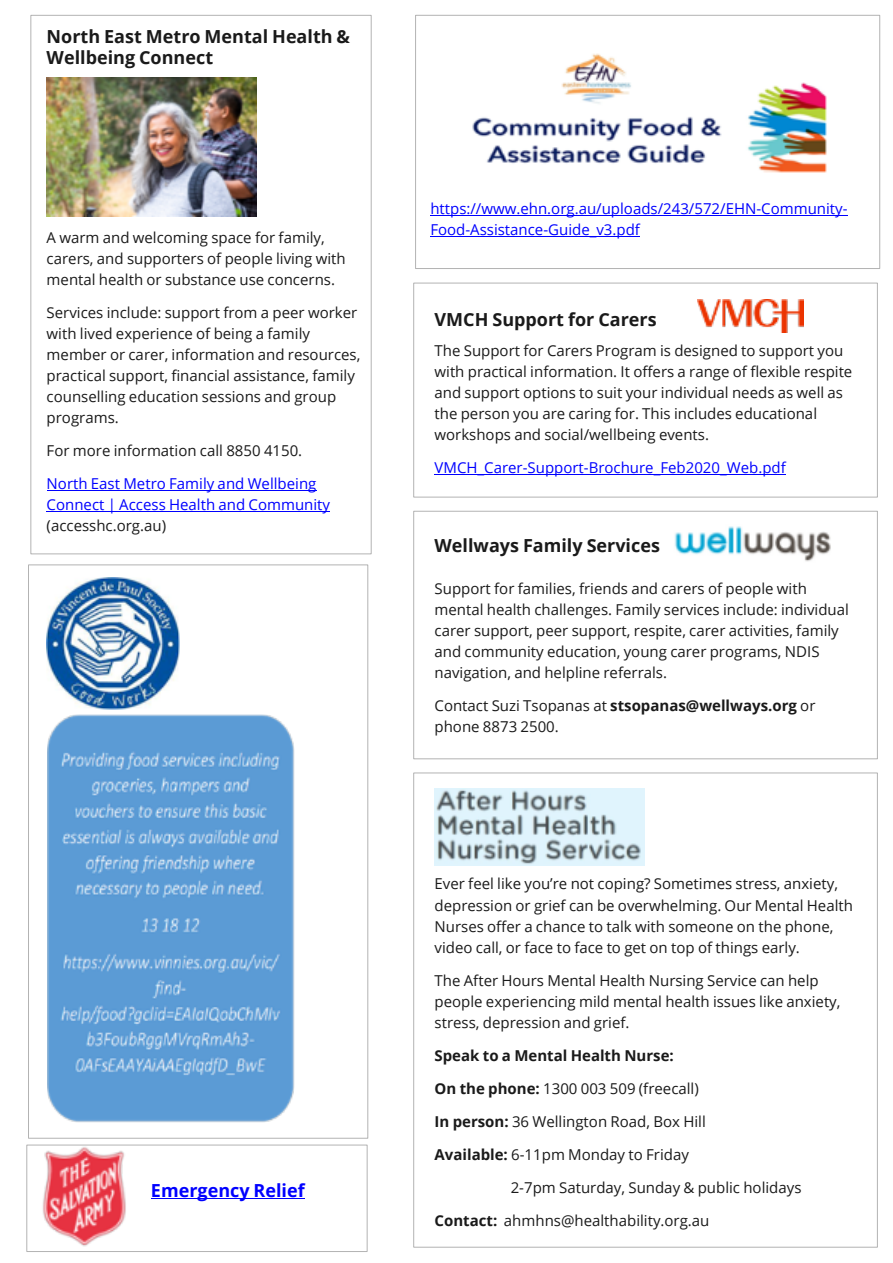
<style>
.page{position:relative;width:893px;height:1263px;background:#fff}
.page>*{position:absolute;margin:0;border:0;box-sizing:border-box;transform-origin:0 0}
.t1{font:700 18px/21px "Open Sans";color:#1a1a1a}
.t2{font:700 18px "Open Sans";color:#00f}
.t3{font:15px/21px "Open Sans";color:#1a1a1a}
.t4{font:15px/21px "Open Sans";color:#00f}
.t5{font:700 15px/33px "Open Sans";color:#1a1a1a}
.s1{font-weight:700}
.s2{font-weight:400}
</style>
<div class="page">
<div style="left:414px;top:283px;width:463px;height:214px;border:1px solid #b3b3b3"></div>
<hr style="left:435px;top:474px;width:351px;height:1px;background:#00f">
<img style="left:697px;top:299px;width:106px;height:34px">
<div style="left:414px;top:511px;width:463px;height:248px;border:1px solid #b3b3b3"></div>
<div style="left:27px;top:1145px;width:340px;height:107px;border:1px solid #b3b3b3"></div>
<hr style="left:151px;top:1198px;width:154px;height:1px;background:#00f">
<hr style="left:47px;top:490px;width:269px;height:1px;background:#00f">
<hr style="left:47px;top:511px;width:283px;height:1px;background:#00f">
<img style="left:674px;top:526px;width:157px;height:36px">
<img style="left:435px;top:788px;width:209px;height:78px">
<img style="left:46px;top:577px;width:134px;height:132px">
<img style="left:47px;top:77px;width:209px;height:140px">
<img style="left:40px;top:1145px;width:89px;height:102px">
<img style="left:48px;top:714px;width:247px;height:408px">
<div style="left:415px;top:15px;width:465px;height:254px;border:1px solid #b3b3b3"></div>
<img style="left:472px;top:53px;width:354px;height:119px">
<hr style="left:430px;top:215px;width:418px;height:1px;background:#00f">
<hr style="left:430px;top:236px;width:210px;height:1px;background:#00f">
<p class="t1" style="left:47px;top:28px;width:305px">North East Metro Mental Health &amp;<br>Wellbeing Connect</p>
<p class="t3" style="left:47px;top:228px;width:301px">A warm and welcoming space for family, carers, and supporters of people living with mental health or substance use concerns.</p>
<p class="t3" style="left:47px;top:303px;width:315px">Services include: support from a peer worker with lived experience of being a family member or carer, information and resources, practical support, financial assistance, family counselling education sessions and group programs.</p>
<p class="t3" style="left:47px;top:441px;width:257px">For more information call 8850 4150.</p>
<p class="t4" style="left:47px;top:474px;width:285px">North East Metro Family and Wellbeing<br>Connect | Access Health and Community</p>
<p class="t3" style="left:47px;top:516px;width:121px">(accesshc.org.au)</p>
<p class="t2" style="left:151px;top:1183px;width:155px">Emergency Relief</p>
<p class="t4" style="left:430px;top:199px;width:419px">https://www.ehn.org.au/uploads/243/572/EHN-Community-<br>Food-Assistance-Guide_v3.pdf</p>
<p class="t1" style="left:435px;top:311px;width:224px">VMCH Support for Carers</p>
<p class="t3" style="left:435px;top:341px;width:419px">The Support for Carers Program is designed to support you with practical information. It offers a range of flexible respite and support options to suit your individual needs as well as the person you are caring for. This includes educational workshops and social/wellbeing events.</p>
<p class="t4" style="left:435px;top:458px;width:353px">VMCH_Carer-Support-Brochure_Feb2020_Web.pdf</p>
<p class="t1" style="left:435px;top:537px;width:227px">Wellways Family Services</p>
<p class="t3" style="left:435px;top:580px;width:416px">Support for families, friends and carers of people with mental health challenges. Family services include: individual carer support, peer support, respite, carer activities, family and community education, young carer programs, NDIS navigation, and helpline referrals.</p>
<p class="t3" style="left:435px;top:697px;width:382px">Contact Suzi Tsopanas at <span class="s1">stsopanas@wellways.org</span> or phone 8873 2500.</p>
<p class="t3" style="left:435px;top:875px;width:420px">Ever feel like you’re not coping? Sometimes stress, anxiety, depression or grief can be overwhelming. Our Mental Health Nurses offer a chance to talk with someone on the phone, video call, or face to face to get on top of things early.</p>
<p class="t3" style="left:435px;top:971px;width:407px">The After Hours Mental Health Nursing Service can help people experiencing mild mental health issues like anxiety, stress, depression and grief.</p>
<p class="t5" style="left:435px;top:1040px;width:273px">Speak to a Mental Health Nurse:<br>On the phone: <span class="s2">1300 003 509 (freecall)<br></span>In person: <span class="s2">36 Wellington Road, Box Hill</span></p>
<p class="t3" style="left:435px;top:1145px;width:256px"><span class="s1">Available:</span> 6-11pm Monday to Friday</p>
<p class="t3" style="left:435px;top:1172px;width:368px;line-height:33px;text-indent:76px">2-7pm Saturday, Sunday &amp; public holidays<br><span class="s1">Contact:</span> ahmhns@healthability.org.au</p>
</div>
